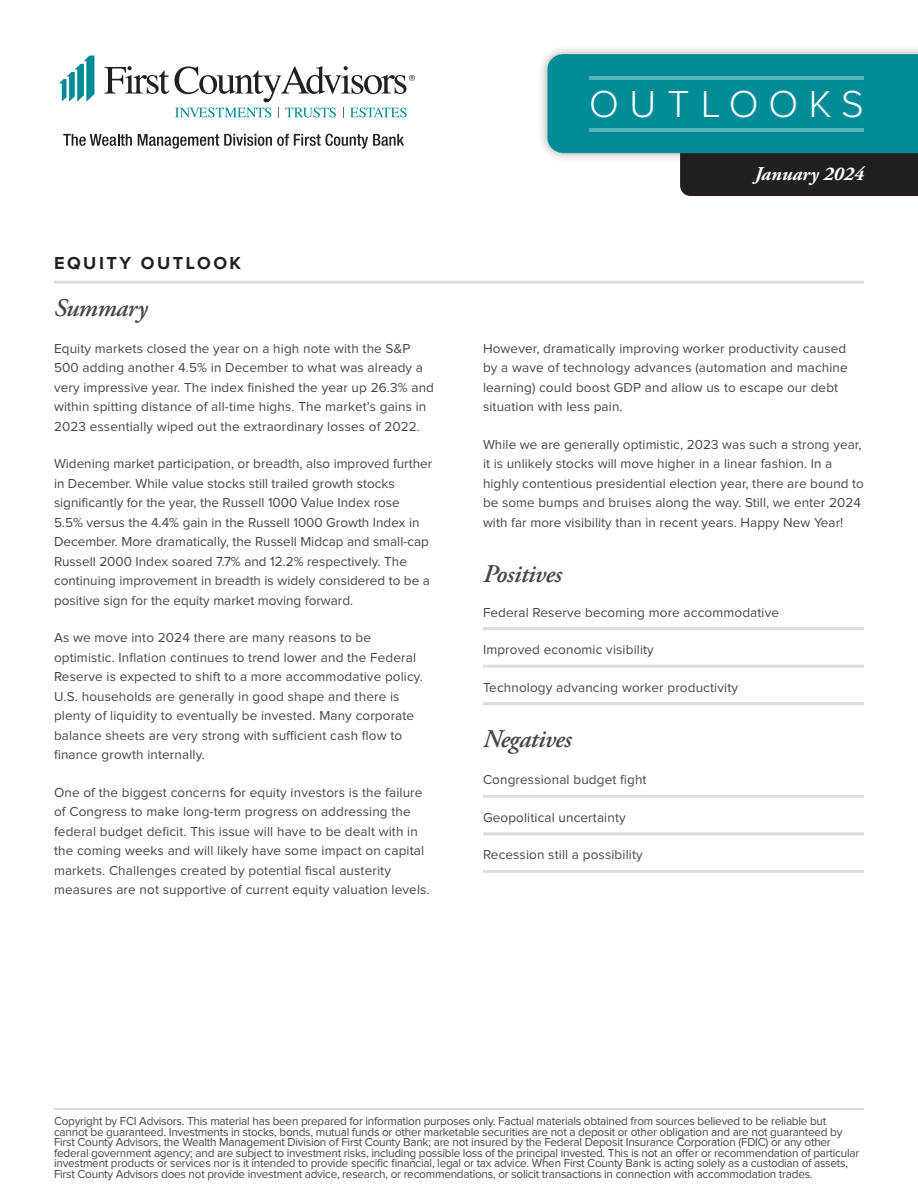
<style>
.page{position:relative;width:918px;height:1188px;background:#fff}
.page>*{position:absolute;margin:0;border:0;box-sizing:border-box;transform-origin:0 0}
.t1{font:300 39px "Proxima Nova";letter-spacing:.27em;color:#fff}
.bullets-square{font:italic 600 25.5px "Adobe Garamond Pro";letter-spacing:-.02em;color:#464747}
.palatino-main{font:italic 600 25.5px "Adobe Garamond Pro";letter-spacing:-.02em;color:#464747}
.t2{font:italic 700 19.5px "Adobe Garamond Pro";color:#fff}
.t3{font:700 18px "Proxima Nova";letter-spacing:.14em;color:#231f20}
.palatino-main-2{font:13.5px/19.5px "Proxima Nova";letter-spacing:.01em;color:#464747}
.bullets-square-2{font:13.5px "Proxima Nova";letter-spacing:.01em;color:#464747}
.t4{font:12px/10.5px "Proxima Nova";letter-spacing:-.02em;color:#464747}
</style>
<div class="page">
<div style="left:538px;top:44px;width:380px;height:119px;background:#231f20;opacity:.38"></div>
<svg style="left:547px;top:54px;width:371px;height:142px;background:#248993"></svg>
<hr style="left:590px;top:76px;width:274px;height:4px;background:#59b3bb">
<hr style="left:590px;top:128px;width:274px;height:4px;background:#59b3bb">
<div style="left:747px;top:163px;width:122px;height:28px;background:#231f20"></div>
<hr style="left:483px;top:627px;width:381px;height:3px;background:#dedcdc">
<hr style="left:483px;top:665px;width:381px;height:3px;background:#dedcdc">
<hr style="left:483px;top:702px;width:381px;height:3px;background:#dedcdc">
<hr style="left:483px;top:795px;width:381px;height:3px;background:#dedcdc">
<hr style="left:483px;top:832px;width:381px;height:3px;background:#dedcdc">
<hr style="left:483px;top:870px;width:381px;height:3px;background:#dedcdc">
<hr style="left:54px;top:281px;width:810px;height:3px;background:#dedcdc">
<hr style="left:54px;top:1108px;width:810px;height:2px;background:#dedcdc">
<svg style="left:59px;top:56px;width:35px;height:46px"></svg>
<svg style="left:104px;top:66px;width:311px;height:52px"></svg>
<svg style="left:63px;top:134px;width:69px;height:12px"></svg>
<svg style="left:138px;top:134px;width:266px;height:15px"></svg>
<h1 class="t1" style="left:589px;top:86px;width:276px">OUTLOOKS</h1>
<p class="t3" style="left:54px;top:254px;width:189px">EQUITY OUTLOOK</p>
<p class="bullets-square" style="left:54px;top:293px;width:95px">Summary</p>
<p class="palatino-main-2" style="left:54px;top:339px;width:382px">Equity markets closed the year on a high note with the S&amp;P 500 adding another 4.5% in December to what was already a very impressive year. The index finished the year up 26.3% and within spitting distance of all-time highs. The market’s gains in 2023 essentially wiped out the extraordinary losses of 2022.</p>
<p class="palatino-main-2" style="left:54px;top:455px;width:380px">Widening market participation, or breadth, also improved further in December. While value stocks still trailed growth stocks significantly for the year, the Russell 1000 Value Index rose<br>5.5% versus the 4.4% gain in the Russell 1000 Growth Index in December. More dramatically, the Russell Midcap and small-cap Russell 2000 Index soared 7.7% and 12.2% respectively. The continuing improvement in breadth is widely considered to be a positive sign for the equity market moving forward.</p>
<p class="palatino-main-2" style="left:54px;top:629px;width:371px">As we move into 2024 there are many reasons to be optimistic. Inflation continues to trend lower and the Federal Reserve is expected to shift to a more accommodative policy.<br>U.S. households are generally in good shape and there is plenty of liquidity to eventually be invested. Many corporate balance sheets are very strong with sufficient cash flow to finance growth internally.</p>
<p class="palatino-main-2" style="left:54px;top:783px;width:377px">One of the biggest concerns for equity investors is the failure of Congress to make long-term progress on addressing the federal budget deficit. This issue will have to be dealt with in the coming weeks and will likely have some impact on capital markets. Challenges created by potential fiscal austerity measures are not supportive of current equity valuation levels.</p>
<h3 class="t2" style="left:755px;top:162px;width:111px">January 2024</h3>
<p class="palatino-main-2" style="left:483px;top:339px;width:366px">However, dramatically improving worker productivity caused by a wave of technology advances (automation and machine learning) could boost GDP and allow us to escape our debt situation with less pain.</p>
<p class="palatino-main-2" style="left:483px;top:435px;width:383px">While we are generally optimistic, 2023 was such a strong year, it is unlikely stocks will move higher in a linear fashion. In a highly contentious presidential election year, there are bound to be some bumps and bruises along the way. Still, we enter 2024 with far more visibility than in recent years. Happy New Year!</p>
<p class="palatino-main" style="left:483px;top:559px;width:80px">Positives</p>
<p class="bullets-square-2" style="left:483px;top:606px;width:298px">Federal Reserve becoming more accommodative</p>
<p class="bullets-square-2" style="left:483px;top:643px;width:172px">Improved economic visibility</p>
<p class="bullets-square-2" style="left:483px;top:681px;width:257px">Technology advancing worker productivity</p>
<p class="bullets-square" style="left:483px;top:724px;width:90px">Negatives</p>
<p class="bullets-square-2" style="left:483px;top:774px;width:165px">Congressional budget fight</p>
<p class="bullets-square-2" style="left:483px;top:811px;width:144px">Geopolitical uncertainty</p>
<p class="bullets-square-2" style="left:483px;top:849px;width:161px">Recession still a possibility</p>
<p class="t4" style="left:54px;top:1117px;width:807px">Copyright by FCI Advisors. This material has been prepared for information purposes only. Factual materials obtained from sources believed to be reliable but cannot be guaranteed. Investments in stocks, bonds, mutual funds or other marketable securities are not a deposit or other obligation and are not guaranteed by First County Advisors, the Wealth Management Division of First County Bank; are not insured by the Federal Deposit Insurance Corporation (FDIC) or any other federal government agency; and are subject to investment risks, including possible loss of the principal invested. This is not an offer or recommendation of particular investment products or services nor is it intended to provide specific financial, legal or tax advice. When First County Bank is acting solely as a custodian of assets, First County Advisors does not provide investment advice, research, or recommendations, or solicit transactions in connection with accommodation trades.</p>
</div>
